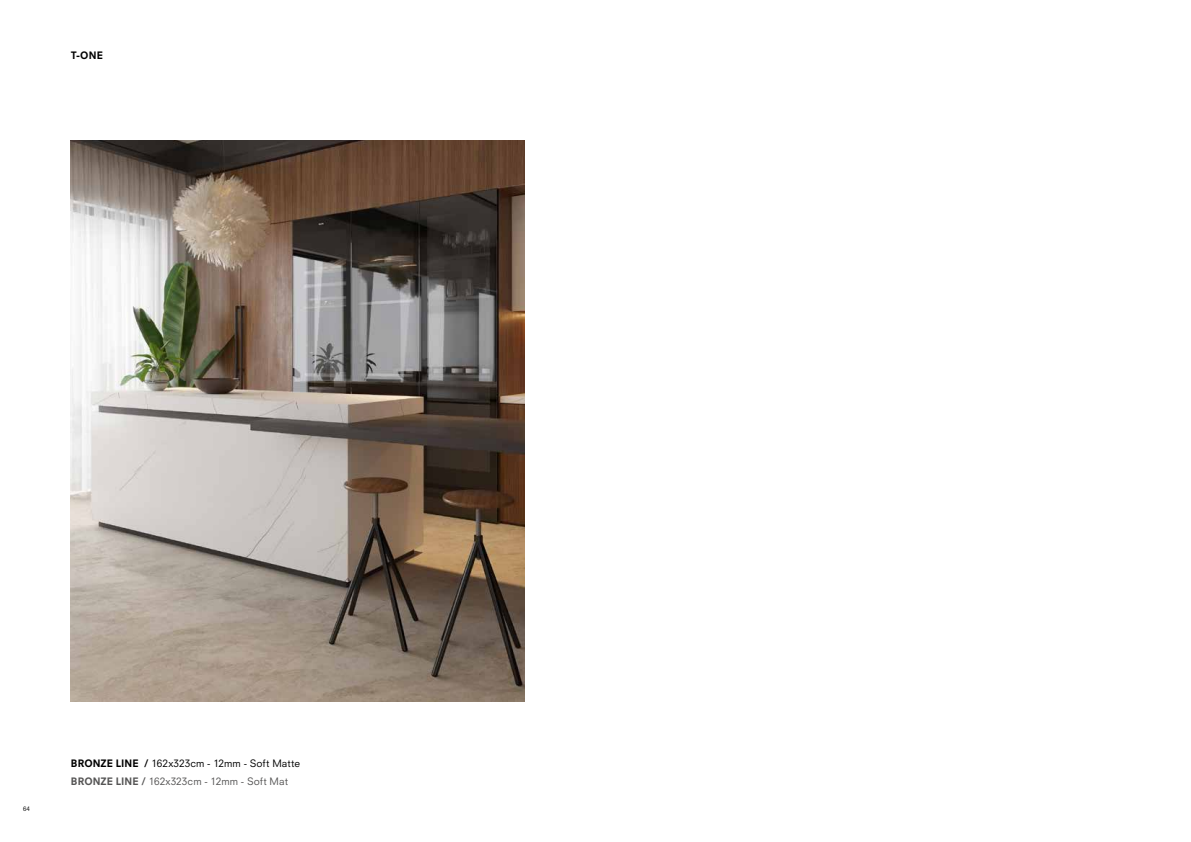
<style>
.page{position:relative;width:1191px;height:842px;background:#fff}
.page>*{position:absolute;margin:0;border:0;box-sizing:border-box;transform-origin:0 0}
.t1{font:10px/18px "Neuzeit SLT Std";letter-spacing:.01em;color:#000}
.t2{font:800 10px "Neuzeit SLT Std";color:#000}
.t3{font:6px "Neuzeit SLT Std";color:#000}
.s1{font-weight:800}
.s2{font-weight:800;color:#565555}
.s3{color:#565555}
</style>
<div class="page">
<img style="left:71px;top:140px;width:453px;height:562px">
<p class="t2" style="left:71px;top:49px;width:33px">T-ONE</p>
<p class="t3" style="left:23px;top:805px;width:8px">64</p>
<p class="t1" style="left:71px;top:754px;width:230px"><span class="s1">BRONZE LINE /</span> 162x323cm - 12mm - Soft Matte<br><span class="s2">BRONZE LINE /</span> <span class="s3">162x323cm - 12mm - Soft Mat</span></p>
</div>
